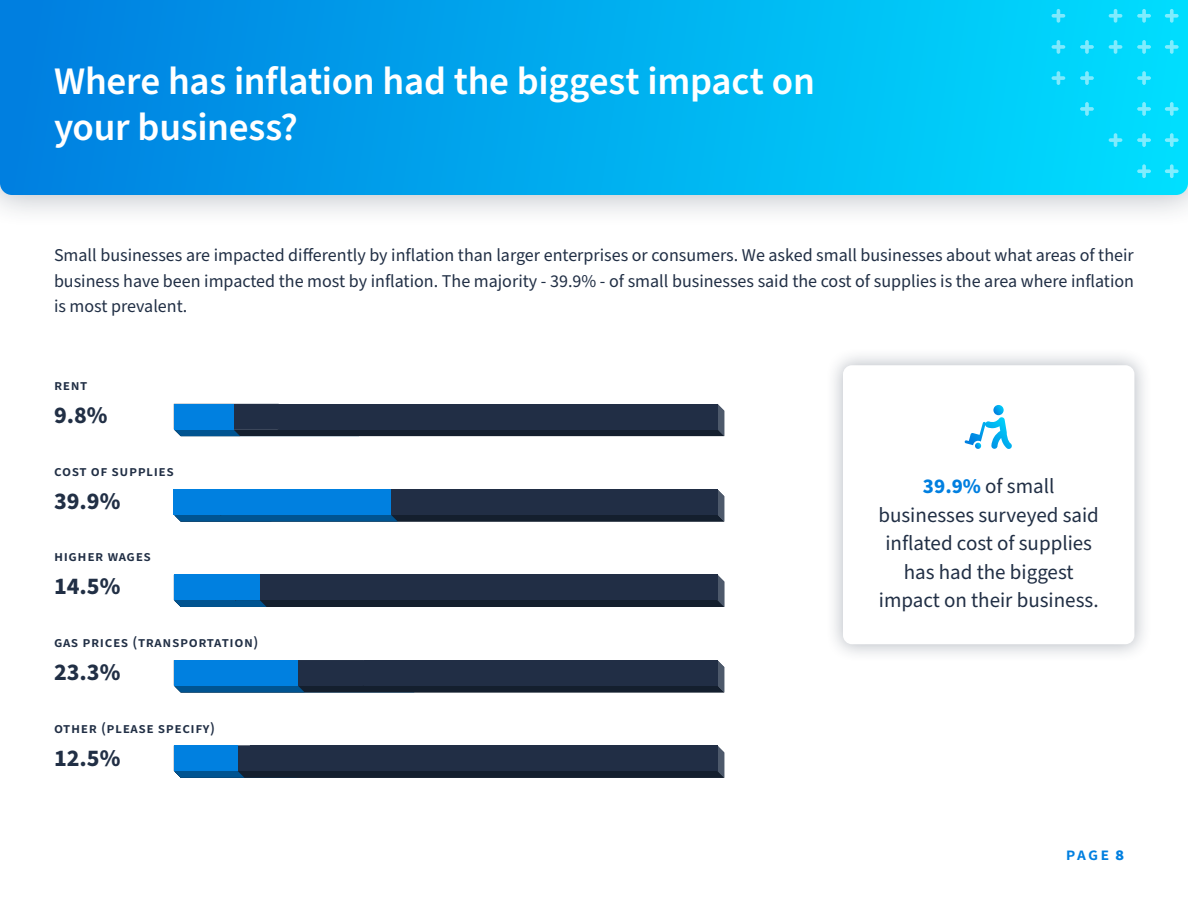
<style>
.page{position:relative;width:1188px;height:918px;background:#fff}
.page>*{position:absolute;margin:0;border:0;box-sizing:border-box;transform-origin:0 0}
.t1{font:600 39px/46.5px "Source Sans Pro";color:#fff}
.t2{font:700 24px "Source Sans Pro";color:#212f45}
.t3{font:21px/28.5px "Source Sans Pro";color:#212f45;text-align:center}
.t4{font:18px/25.5px "Source Sans Pro";color:#212f45;text-align:justify}
.t5{font:600 18px "Source Sans Pro";color:#007fe0}
.t6{font:600 15px "Source Sans Pro";letter-spacing:.04em;color:#212f45}
.s1{font-weight:700;color:#007fe0}
.s2{font-weight:700}
</style>
<div class="page">
<svg style="left:173px;top:403px;width:551px;height:33px;background:#25344a"></svg>
<div style="left:174px;top:404px;width:59px;height:25px;background:#0080e0"></div>
<svg style="left:173px;top:489px;width:551px;height:33px;background:#1d324c"></svg>
<div style="left:174px;top:489px;width:217px;height:26px;background:#0080e0"></div>
<svg style="left:173px;top:574px;width:551px;height:33px;background:#1e2e45"></svg>
<div style="left:174px;top:575px;width:86px;height:25px;background:#0080e0"></div>
<svg style="left:173px;top:660px;width:551px;height:32px;background:#1e2f47"></svg>
<div style="left:174px;top:660px;width:124px;height:25px;background:#0080e0"></div>
<svg style="left:173px;top:745px;width:551px;height:33px;background:#1e2d44"></svg>
<div style="left:174px;top:746px;width:64px;height:25px;background:#0080e0"></div>
<div style="left:0;top:0;width:1188px;height:228px;background:#212f45;opacity:.3"></div>
<svg style="left:0;top:0;width:1188px;height:195px;background:#00adee"></svg>
<div style="left:825px;top:347px;width:328px;height:316px;background:#212f45;opacity:.3"></div>
<div style="left:843px;top:365px;width:291px;height:279px;background:#fff;border-radius:9px"></div>
<svg style="left:965px;top:405px;width:47px;height:44px"></svg>
<svg style="left:1165px;top:9px;width:14px;height:14px"></svg>
<svg style="left:1137px;top:9px;width:14px;height:14px"></svg>
<svg style="left:1109px;top:9px;width:13px;height:14px"></svg>
<svg style="left:1052px;top:9px;width:13px;height:14px"></svg>
<svg style="left:1165px;top:40px;width:14px;height:14px"></svg>
<svg style="left:1165px;top:102px;width:14px;height:14px"></svg>
<svg style="left:1165px;top:133px;width:14px;height:14px"></svg>
<svg style="left:1165px;top:164px;width:14px;height:14px"></svg>
<svg style="left:1137px;top:40px;width:14px;height:14px"></svg>
<svg style="left:1137px;top:71px;width:14px;height:14px"></svg>
<svg style="left:1109px;top:40px;width:13px;height:14px"></svg>
<svg style="left:1080px;top:40px;width:14px;height:14px"></svg>
<svg style="left:1080px;top:71px;width:14px;height:14px"></svg>
<svg style="left:1137px;top:102px;width:14px;height:14px"></svg>
<svg style="left:1137px;top:133px;width:14px;height:14px"></svg>
<svg style="left:1137px;top:164px;width:14px;height:14px"></svg>
<svg style="left:1109px;top:133px;width:13px;height:14px"></svg>
<svg style="left:1080px;top:102px;width:14px;height:14px"></svg>
<svg style="left:1052px;top:40px;width:13px;height:14px"></svg>
<svg style="left:1052px;top:71px;width:13px;height:14px"></svg>
<h1 class="t1" style="left:54px;top:59px;width:762px">Where has inflation had the biggest impact on your business?</h1>
<p class="t4" style="left:54px;top:243px;width:1082px">Small businesses are impacted differently by inflation than larger enterprises or consumers. We asked small businesses about what areas of their business have been impacted the most by inflation. The majority - 39.9% - of small businesses said the cost of supplies is the area where inflation is most prevalent.</p>
<p class="t6" style="left:54px;top:375px;width:35px">rent</p>
<h2 class="t2" style="left:54px;top:399px;width:55px">9.8%</h2>
<p class="t6" style="left:54px;top:461px;width:121px">cost of supplies</p>
<h2 class="t2" style="left:54px;top:485px;width:68px">39.9%</h2>
<p class="t6" style="left:54px;top:546px;width:98px">higher wages</p>
<h2 class="t2" style="left:54px;top:570px;width:68px">14.5%</h2>
<p class="t6" style="left:54px;top:632px;width:206px">gas prices (transportation)</p>
<h2 class="t2" style="left:54px;top:656px;width:68px">23.3%</h2>
<p class="t6" style="left:54px;top:718px;width:163px">other (please specify)</p>
<h2 class="t2" style="left:54px;top:741px;width:68px">12.5%</h2>
<p class="t3" style="left:878px;top:473px;width:222px"><span class="s1">39.9%</span> of small businesses surveyed said inflated cost of supplies has had the biggest impact on their business.</p>
<p class="t5" style="left:1066px;top:842px;width:60px">page <span class="s2">8</span></p>
</div>
